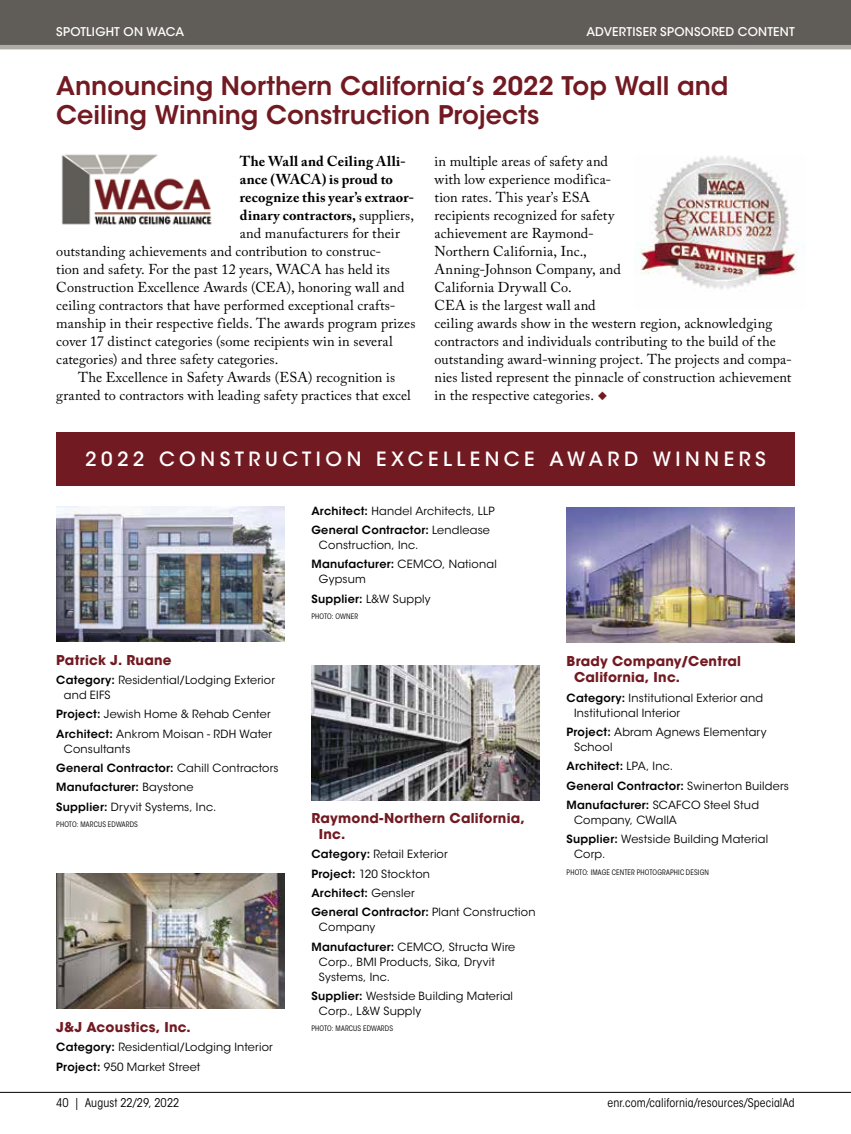
<style>
.page{position:relative;width:851px;height:1134px;background:#fff}
.page>*{position:absolute;margin:0;border:0;box-sizing:border-box;transform-origin:0 0}
.t1{font:600 25.5px/28.5px "ITC Avant Garde Std";color:#721a22}
.t2{font:500 19.5px "ITC Avant Garde Std";letter-spacing:.23em;color:#fff}
.t3{font:14.25px/18px "Adobe Caslon Pro";letter-spacing:.01em;color:#000}
.t4{font:700 14.25px "Adobe Caslon Pro";letter-spacing:.015em;color:#000}
.t5{font:700 13.5px/16.5px "ITC Avant Garde Std";letter-spacing:.015em;color:#721a22}
.t6{font:condensed 12px "ITC Avant Garde Std";letter-spacing:.01em;color:#000}
.t7{font:500 12px "ITC Avant Garde Std";letter-spacing:.015em;color:#fff}
.t8{font:11.25px/19.4px "ITC Avant Garde Std";letter-spacing:.015em;color:#000}
.t9{font:600 11.25px/19.4px "ITC Avant Garde Std";letter-spacing:.02em;color:#000}
.t10{font:condensed 7.5px "ITC Avant Garde Std";letter-spacing:.02em;color:#000}
.s1{font-weight:400}
.s2{color:#721a22}
.s3{font-weight:600}
</style>
<div class="page">
<div style="left:0;top:0;width:850px;height:47px;background:#605d59"></div>
<hr style="left:0;top:45px;width:850px;height:4px;background:#aeaba6">
<hr style="left:0;top:1092px;width:850px;height:1px;background:#000">
<img style="left:56px;top:507px;width:228px;height:135px">
<img style="left:56px;top:874px;width:228px;height:135px">
<img style="left:311px;top:666px;width:228px;height:135px">
<img style="left:566px;top:508px;width:228px;height:135px">
<img style="left:61px;top:154px;width:151px;height:71px">
<img style="left:639px;top:156px;width:162px;height:134px">
<div style="left:56px;top:432px;width:738px;height:54px;background:#721a22"></div>
<p class="t7" style="left:56px;top:24px;width:129px">SPOTLIGHT ON WACA</p>
<p class="t7" style="left:586px;top:25px;width:210px">ADVERTISER SPONSORED CONTENT</p>
<h1 class="t1" style="left:56px;top:72px;width:673px">Announcing Northern California’s 2022 Top Wall and<br>Ceiling Winning Construction Projects</h1>
<p class="t4" style="left:240px;top:153px;width:167px">The Wall and Ceiling Alli-</p>
<p class="t4" style="left:240px;top:171px;width:155px">ance (WACA) is proud to</p>
<p class="t4" style="left:240px;top:189px;width:176px">recognize this year’s extraor-</p>
<p class="t4" style="left:240px;top:207px;width:176px">dinary contractors, <span class="s1">suppliers,</span></p>
<p class="t3" style="left:240px;top:225px;width:161px">and manufacturers for their</p>
<p class="t3" style="left:56px;top:243px;width:326px">outstanding achievements and contribution to construc-</p>
<p class="t3" style="left:56px;top:261px;width:335px">tion and safety. For the past 12 years, WACA has held its</p>
<p class="t3" style="left:56px;top:279px;width:350px">Construction Excellence Awards (CEA), honoring wall and</p>
<p class="t3" style="left:56px;top:297px;width:341px">ceiling contractors that have performed exceptional crafts-</p>
<p class="t3" style="left:56px;top:315px;width:361px">manship in their respective fields. The awards program prizes</p>
<p class="t3" style="left:56px;top:333px;width:338px">cover 17 distinct categories (some recipients win in several</p>
<p class="t3" style="left:56px;top:351px;width:224px">categories) and three safety categories.</p>
<p class="t3" style="left:78px;top:369px;width:318px">The Excellence in Safety Awards (ESA) recognition is</p>
<p class="t3" style="left:56px;top:387px;width:356px">granted to contractors with leading safety practices that excel</p>
<p class="t3" style="left:434px;top:153px;width:359px">in multiple areas of safety and<br>with low experience modifica-<br>tion rates. This year’s ESA<br>recipients recognized for safety<br>achievement are Raymond-<br>Northern California, Inc.,<br>Anning-Johnson Company, and<br>California Drywall Co.<br>CEA is the largest wall and<br>ceiling awards show in the western region, acknowledging contractors and individuals contributing to the build of the outstanding award-winning project. The projects and compa&shy;nies listed represent the pinnacle of construction achievement in the respective categories. <span class="s2">◆</span></p>
<h2 class="t2" style="left:85px;top:447px;width:682px">2022 CONSTRUCTION EXCELLENCE AWARD WINNERS</h2>
<p class="t5" style="left:56px;top:651px;width:117px">Patrick J. Ruane</p>
<p class="t8" style="left:64px;top:673px;width:213px;line-height:15px;text-indent:-8px"><span class="s3">Category:</span> Residential/Lodging Exterior and EIFS</p>
<p class="t8" style="left:56px;top:705px;width:217px"><span class="s3">Project:</span> Jewish Home &amp; Rehab Center<br><span class="s3">Architect:</span> Ankrom Moisan - RDH Water</p>
<p class="t8" style="left:56px;top:739px;width:224px;text-indent:8px">Consultants<br><span class="s3">General Contractor:</span> Cahill Contractors<br><span class="s3">Manufacturer:</span> Baystone<br><span class="s3">Supplier:</span> Dryvit Systems, Inc.</p>
<p class="t10" style="left:56px;top:820px;width:83px">PHOTO: MARCUS EDWARDS</p>
<p class="t5" style="left:56px;top:1019px;width:136px">J&amp;J Acoustics, Inc.</p>
<p class="t8" style="left:56px;top:1038px;width:218px"><span class="s3">Category:</span> Residential/Lodging Interior<br><span class="s3">Project:</span> 950 Market Street</p>
<p class="t8" style="left:311px;top:501px;width:185px"><span class="s3">Architect:</span> Handel Architects, LLP<br><span class="s3">General Contractor:</span> Lendlease</p>
<p class="t8" style="left:311px;top:536px;width:187px;text-indent:8px">Construction, Inc.<br><span class="s3">Manufacturer:</span> CEMCO, National</p>
<p class="t8" style="left:311px;top:570px;width:121px;text-indent:8px">Gypsum<br><span class="s3">Supplier:</span> L&amp;W Supply</p>
<p class="t10" style="left:311px;top:612px;width:48px">PHOTO: OWNER</p>
<p class="t5" style="left:319px;top:809px;width:207px;text-indent:-8px">Raymond-Northern California,<br>Inc.</p>
<p class="t8" style="left:311px;top:845px;width:226px"><span class="s3">Category:</span> Retail Exterior<br><span class="s3">Project:</span> 120 Stockton<br><span class="s3">Architect:</span> Gensler<br><span class="s3">General Contractor:</span> Plant Construction</p>
<p class="t8" style="left:311px;top:918px;width:205px;text-indent:8px">Company<br><span class="s3">Manufacturer:</span> CEMCO, Structa Wire</p>
<p class="t8" style="left:319px;top:954px;width:178px;line-height:15px">Corp., BMI Products, Sika, Dryvit<br>Systems, Inc.</p>
<p class="t8" style="left:319px;top:989px;width:196px;line-height:15px;text-indent:-8px"><span class="s3">Supplier:</span> Westside Building Material<br>Corp., L&amp;W Supply</p>
<p class="t10" style="left:311px;top:1024px;width:83px">PHOTO: MARCUS EDWARDS</p>
<p class="t5" style="left:574px;top:653px;width:168px;text-indent:-8px">Brady Company/Central<br>California, Inc.</p>
<p class="t8" style="left:574px;top:690px;width:191px;line-height:15px;text-indent:-8px"><span class="s3">Category:</span> Institutional Exterior and<br>Institutional Interior</p>
<p class="t8" style="left:574px;top:725px;width:194px;line-height:15px;text-indent:-8px"><span class="s3">Project:</span> Abram Agnews Elementary<br>School</p>
<p class="t9" style="left:566px;top:756px;width:224px">Architect: <span class="s1">LPA, Inc.<br></span>General Contractor: <span class="s1">Swinerton Builders<br></span>Manufacturer: <span class="s1">SCAFCO Steel Stud</span></p>
<p class="t8" style="left:566px;top:810px;width:203px;text-indent:8px">Company, CWallA<br><span class="s3">Supplier:</span> Westside Building Material</p>
<p class="t8" style="left:574px;top:845px;width:33px">Corp.</p>
<p class="t10" style="left:566px;top:868px;width:144px">PHOTO: IMAGE CENTER PHOTOGRAPHIC DESIGN</p>
<p class="t6" style="left:56px;top:1095px;width:125px">40 | August 22/29, 2022</p>
<p class="t6" style="left:607px;top:1095px;width:189px">enr.com/california/resources/SpecialAd</p>
</div>
